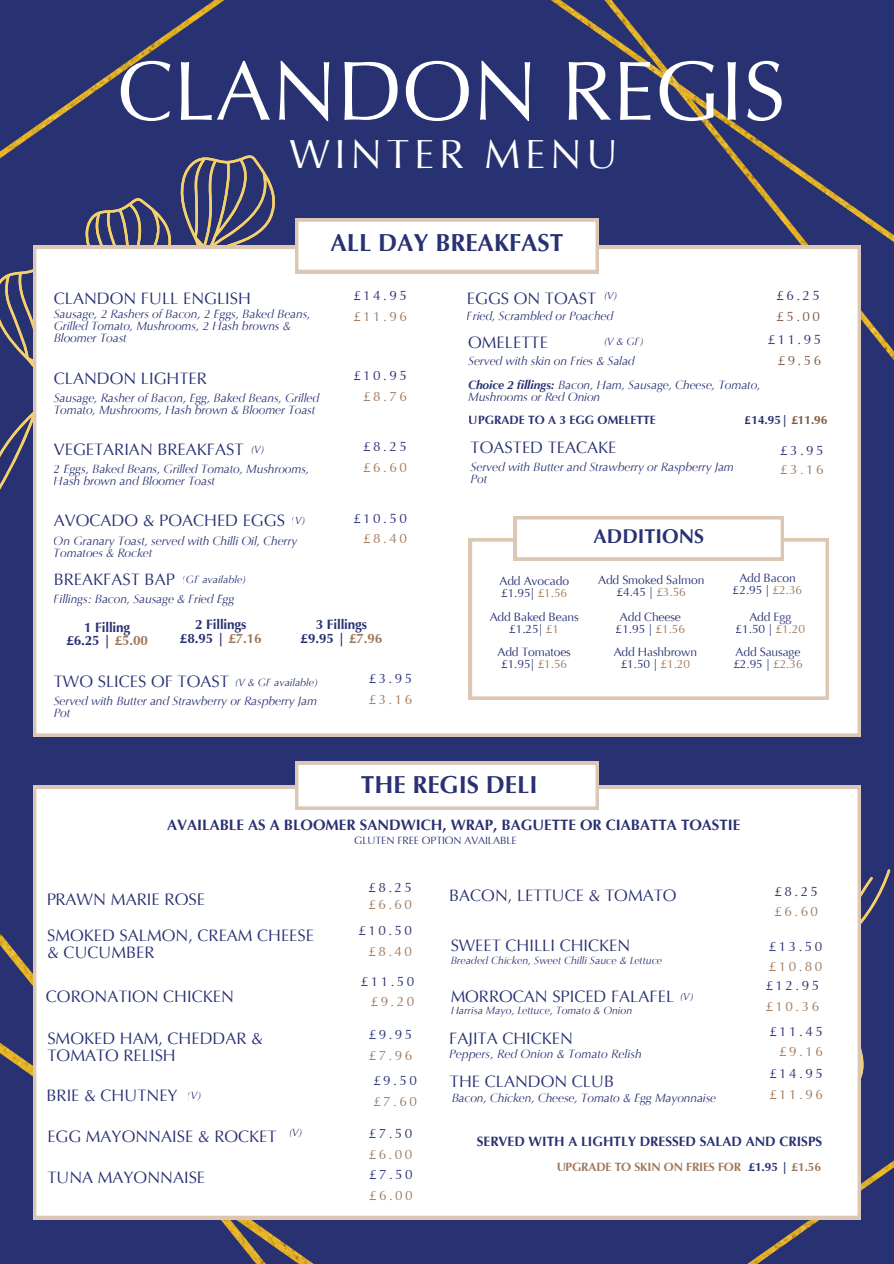
<style>
.page{position:relative;width:894px;height:1264px;background:#fff}
.page>*{position:absolute;margin:0;border:0;box-sizing:border-box;transform-origin:0 0}
.t1{font:84px "Optima LT Pro";color:#fff}
.t2{font:40.5px "Optima LT Pro";letter-spacing:.115em;color:#fff}
.t3{font:700 24.45px "Optima LT Pro";color:#283172}
.t4{font:700 19.95px "Optima LT Pro";color:#283172}
.t5{font:16.65px "Optima LT Pro";color:#283172}
.t6{font:16.5px/17px "Optima LT Pro";color:#283172}
.t7{font:700 15px "Optima LT Pro";color:#283172}
.t8{font:13.5px "Optima LT Pro";letter-spacing:.18em;color:#283172}
.t9{font:700 13.5px/13.5px "Optima LT Pro";color:#283172;text-align:center}
.t10{font:13.5px "Optima LT Pro";letter-spacing:.18em;color:#9f785a}
.t11{font:13.5px "Optima LT Pro";color:#7e5940}
.t12{font:italic 12px/12px "Optima LT Pro";letter-spacing:-.01em;color:#283172}
.t13{font:12px/12px "Optima LT Pro";letter-spacing:-.01em;color:#283172;text-align:center}
.t14{font:700 12px "Optima LT Pro";color:#283172}
.t15{font:700 12px "Optima LT Pro";letter-spacing:-.01em;color:#9f785a}
.t16{font:italic 10.5px "Optima LT Pro";color:#283172}
.t17{font:10.5px "Optima LT Pro";letter-spacing:-.01em;color:#283172}
.s1{color:#9f785a}
.s2{font-weight:700}
.s3{color:#7e5940}
.s4{color:#283172}
</style>
<div class="page">
<div style="left:0;top:0;width:893px;height:1263px;background:#283172"></div>
<img style="left:551px;top:0;width:342px;height:417px">
<img style="left:87px;top:0;width:137px;height:90px">
<svg style="left:0;top:90px;width:295px;height:400px"></svg>
<svg style="left:490px;top:788px;width:403px;height:475px"></svg>
<img style="left:0;top:933px;width:355px;height:330px">
<div style="left:33px;top:246px;width:827px;height:490px;background:#fff"></div>
<svg style="left:295px;top:218px;width:303px;height:55px;background:#f9f6f3"></svg>
<div style="left:468px;top:538px;width:360px;height:161px;background:#fff"></div>
<svg style="left:513px;top:516px;width:270px;height:44px;background:#f9f5f2"></svg>
<div style="left:33px;top:785px;width:827px;height:433px;background:#fff"></div>
<svg style="left:295px;top:761px;width:303px;height:48px;background:#f9f6f3"></svg>
<h1 class="t1" style="left:117px;top:58px;width:669px">CLANDON REGIS</h1>
<h2 class="t2" style="left:289px;top:138px;width:330px">WINTER MENU</h2>
<h3 class="t3" style="left:330px;top:233px;width:234px">ALL DAY BREAKFAST</h3>
<h3 class="t6" style="left:54px;top:291px;width:199px">CLANDON FULL ENGLISH</h3>
<p class="t8" style="left:353px;top:290px;width:55px">£14.95</p>
<p class="t10" style="left:353px;top:311px;width:55px">£11.96</p>
<p class="t12" style="left:54px;top:309px;width:258px">Sausage, 2 Rashers of Bacon, 2 Eggs, Baked Beans,<br>Grilled Tomato, Mushrooms, 2 Hash browns &amp;<br>Bloomer Toast</p>
<h3 class="t6" style="left:54px;top:371px;width:155px">CLANDON LIGHTER</h3>
<p class="t8" style="left:353px;top:370px;width:55px">£10.95</p>
<p class="t10" style="left:363px;top:391px;width:45px">£8.76</p>
<p class="t12" style="left:54px;top:393px;width:267px">Sausage, Rasher of Bacon, Egg, Baked Beans, Grilled<br>Tomato, Mushrooms, Hash brown &amp; Bloomer Toast</p>
<h3 class="t6" style="left:54px;top:442px;width:191px">VEGETARIAN BREAKFAST</h3>
<p class="t8" style="left:363px;top:441px;width:45px">£8.25</p>
<p class="t10" style="left:363px;top:462px;width:45px">£6.60</p>
<p class="t16" style="left:250px;top:445px;width:16px">(V)</p>
<p class="t12" style="left:54px;top:464px;width:257px">2 Eggs, Baked Beans, Grilled Tomato, Mushrooms,<br>Hash brown and Bloomer Toast</p>
<h3 class="t6" style="left:54px;top:514px;width:232px">AVOCADO &amp; POACHED EGGS</h3>
<p class="t8" style="left:353px;top:513px;width:55px">£10.50</p>
<p class="t10" style="left:363px;top:533px;width:45px">£8.40</p>
<p class="t16" style="left:291px;top:516px;width:16px">(V)</p>
<p class="t12" style="left:54px;top:535px;width:245px">On Granary Toast, served with Chilli Oil, Cherry<br>Tomatoes &amp; Rocket</p>
<h3 class="t6" style="left:54px;top:572px;width:122px">BREAKFAST BAP</h3>
<p class="t9" style="left:66px;top:621px;width:83px">1 Filling £6.25 | <span class="s1">£5.00</span></p>
<p class="t9" style="left:180px;top:619px;width:83px">2 Fillings £8.95 | <span class="s1">£7.16</span></p>
<p class="t9" style="left:300px;top:619px;width:83px">3 Fillings £9.95 | <span class="s1">£7.96</span></p>
<p class="t16" style="left:182px;top:575px;width:66px">(GF available)</p>
<p class="t12" style="left:54px;top:594px;width:182px">Fillings: Bacon, Sausage &amp; Fried Egg</p>
<h3 class="t6" style="left:54px;top:674px;width:177px">TWO SLICES OF TOAST</h3>
<p class="t8" style="left:368px;top:673px;width:45px">£3.95</p>
<p class="t10" style="left:368px;top:694px;width:45px">£3.16</p>
<p class="t16" style="left:234px;top:678px;width:85px">(V &amp; GF available)</p>
<p class="t12" style="left:54px;top:696px;width:265px">Served with Butter and Strawberry or Raspberry Jam<br>Pot</p>
<h3 class="t6" style="left:467px;top:291px;width:131px">EGGS ON TOAST</h3>
<p class="t8" style="left:776px;top:290px;width:45px">£6.25</p>
<p class="t16" style="left:603px;top:292px;width:16px">(V)</p>
<p class="t12" style="left:467px;top:312px;width:148px">Fried, Scrambled or Poached</p>
<p class="t11" style="left:776px;top:311px;width:45px">£5.00</p>
<h3 class="t6" style="left:468px;top:335px;width:81px">OMELETTE</h3>
<p class="t8" style="left:767px;top:334px;width:55px">£11.95</p>
<p class="t11" style="left:777px;top:355px;width:45px">£9.56</p>
<p class="t16" style="left:603px;top:337px;width:42px">(V &amp; GF)</p>
<p class="t12" style="left:468px;top:350px;width:294px;line-height:24px">Served with skin on Fries &amp; Salad<br><span class="s2">Choice 2 fillings:</span> Bacon, Ham, Sausage, Cheese, Tomato,</p>
<p class="t12" style="left:468px;top:392px;width:134px">Mushrooms or Red Onion</p>
<p class="t14" style="left:468px;top:414px;width:188px">UPGRADE TO A 3 EGG OMELETTE</p>
<p class="t14" style="left:744px;top:414px;width:84px">£14.95| <span class="s3">£11.96</span></p>
<h3 class="t6" style="left:470px;top:441px;width:147px">TOASTED TEACAKE</h3>
<p class="t12" style="left:470px;top:462px;width:265px">Served with Butter and Strawberry or Raspberry Jam<br>Pot</p>
<h3 class="t4" style="left:593px;top:528px;width:112px">ADDITIONS</h3>
<p class="t8" style="left:780px;top:445px;width:45px">£3.95</p>
<p class="t10" style="left:780px;top:464px;width:45px">£3.16</p>
<p class="t13" style="left:499px;top:576px;width:71px;text-align:left">Add Avocado £1.95| <span class="s1">£1.56</span></p>
<p class="t13" style="left:598px;top:575px;width:108px">Add Smoked Salmon £4.45 | <span class="s1">£3.56</span></p>
<p class="t13" style="left:732px;top:573px;width:71px">Add Bacon £2.95 | <span class="s1">£2.36</span></p>
<p class="t13" style="left:489px;top:612px;width:91px">Add Baked Beans £1.25| <span class="s1">£1</span></p>
<p class="t13" style="left:615px;top:612px;width:71px">Add Cheese £1.95 | <span class="s1">£1.56</span></p>
<p class="t13" style="left:735px;top:612px;width:71px">Add Egg £1.50 | <span class="s1">£1.20</span></p>
<p class="t13" style="left:497px;top:647px;width:75px">Add Tomatoes £1.95| <span class="s1">£1.56</span></p>
<p class="t13" style="left:613px;top:647px;width:85px">Add Hashbrown £1.50 | <span class="s1">£1.20</span></p>
<p class="t13" style="left:733px;top:647px;width:71px;text-align:left">Add Sausage £2.95 | <span class="s1">£2.36</span></p>
<h3 class="t3" style="left:361px;top:775px;width:178px">THE REGIS DELI</h3>
<p class="t7" style="left:167px;top:819px;width:574px">AVAILABLE AS A BLOOMER SANDWICH, WRAP, BAGUETTE OR CIABATTA TOASTIE</p>
<p class="t17" style="left:354px;top:836px;width:164px">GLUTEN FREE OPTION AVAILABLE</p>
<p class="t8" style="left:368px;top:882px;width:45px">£8.25</p>
<h3 class="t5" style="left:46px;top:892px;width:161px">PRAWN MARIE ROSE</h3>
<p class="t10" style="left:368px;top:899px;width:45px">£6.60</p>
<h3 class="t6" style="left:47px;top:928px;width:268px">SMOKED SALMON, CREAM CHEESE &amp; CUCUMBER</h3>
<p class="t8" style="left:358px;top:925px;width:55px">£10.50</p>
<p class="t10" style="left:368px;top:945px;width:45px">£8.40</p>
<h3 class="t6" style="left:46px;top:989px;width:189px">CORONATION CHICKEN</h3>
<p class="t8" style="left:361px;top:975px;width:55px">£11.50</p>
<p class="t10" style="left:370px;top:996px;width:45px">£9.20</p>
<h3 class="t6" style="left:47px;top:1031px;width:217px">SMOKED HAM, CHEDDAR &amp;<br>TOMATO RELISH</h3>
<p class="t8" style="left:368px;top:1029px;width:45px">£9.95</p>
<p class="t10" style="left:368px;top:1049px;width:45px">£7.96</p>
<h3 class="t6" style="left:449px;top:888px;width:229px">BACON, LETTUCE &amp; TOMATO</h3>
<h3 class="t6" style="left:450px;top:938px;width:181px">SWEET CHILLI CHICKEN</h3>
<p class="t16" style="left:450px;top:955px;width:213px">Breaded Chicken, Sweet Chilli Sauce &amp; Lettuce</p>
<h3 class="t6" style="left:450px;top:989px;width:225px">MORROCAN SPICED FALAFEL</h3>
<p class="t16" style="left:450px;top:1006px;width:183px">Harrisa Mayo, Lettuce, Tomato &amp; Onion</p>
<p class="t16" style="left:679px;top:992px;width:16px">(V)</p>
<h3 class="t6" style="left:449px;top:1031px;width:125px">FAJITA CHICKEN</h3>
<p class="t12" style="left:449px;top:1049px;width:194px">Peppers, Red Onion &amp; Tomato Relish</p>
<p class="t8" style="left:774px;top:885px;width:45px">£8.25</p>
<p class="t10" style="left:774px;top:906px;width:45px">£6.60</p>
<p class="t8" style="left:768px;top:940px;width:55px">£13.50</p>
<p class="t10" style="left:768px;top:961px;width:55px">£10.80</p>
<p class="t8" style="left:765px;top:980px;width:55px">£12.95</p>
<p class="t10" style="left:765px;top:1001px;width:55px">£10.36</p>
<p class="t8" style="left:769px;top:1025px;width:55px">£11.45</p>
<p class="t10" style="left:779px;top:1046px;width:45px">£9.16</p>
<h3 class="t6" style="left:46px;top:1089px;width:133px">BRIE &amp; CHUTNEY</h3>
<p class="t16" style="left:187px;top:1091px;width:16px">(V)</p>
<p class="t8" style="left:373px;top:1074px;width:45px">£9.50</p>
<p class="t10" style="left:373px;top:1095px;width:45px">£7.60</p>
<p class="t16" style="left:288px;top:1128px;width:16px">(V)</p>
<h3 class="t6" style="left:47px;top:1129px;width:231px">EGG MAYONNAISE &amp; ROCKET</h3>
<p class="t8" style="left:368px;top:1128px;width:45px">£7.50</p>
<p class="t10" style="left:368px;top:1148px;width:45px">£6.00</p>
<h3 class="t6" style="left:47px;top:1170px;width:159px">TUNA MAYONNAISE</h3>
<p class="t8" style="left:369px;top:1169px;width:45px">£7.50</p>
<p class="t10" style="left:369px;top:1190px;width:45px">£6.00</p>
<h3 class="t6" style="left:450px;top:1074px;width:166px">THE CLANDON CLUB</h3>
<p class="t8" style="left:769px;top:1067px;width:55px">£14.95</p>
<p class="t12" style="left:451px;top:1093px;width:266px">Bacon, Chicken, Cheese, Tomato &amp; Egg Mayonnaise</p>
<p class="t10" style="left:769px;top:1088px;width:55px">£11.96</p>
<p class="t9" style="left:476px;top:1136px;width:347px">SERVED WITH A LIGHTLY DRESSED SALAD AND CRISPS</p>
<p class="t15" style="left:556px;top:1161px;width:266px">UPGRADE TO SKIN ON FRIES FOR <span class="s4">£1.95 |</span> £1.56</p>
</div>
